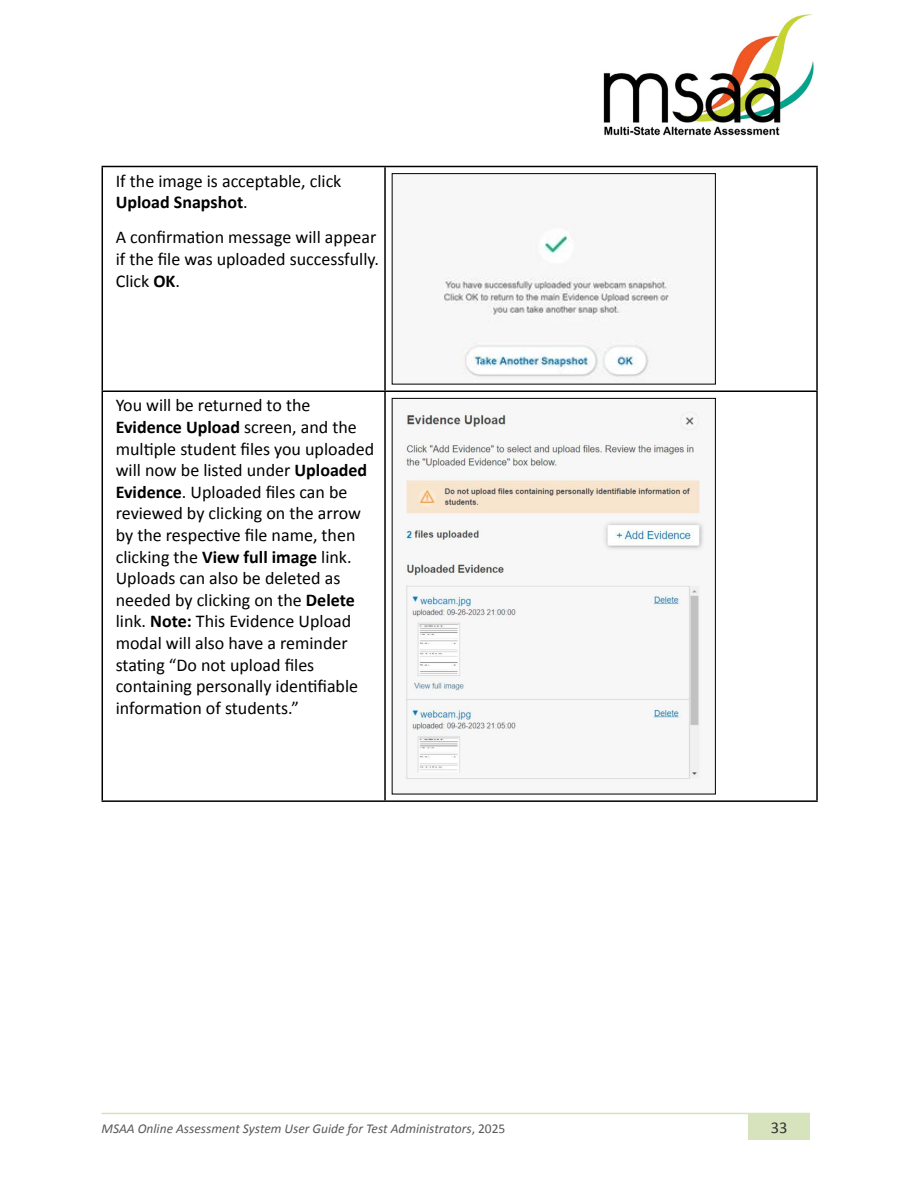
<style>
.page{position:relative;width:918px;height:1188px;background:#fff}
.page>*{position:absolute;margin:0;border:0;box-sizing:border-box;transform-origin:0 0}
.Table_Text{font:18px/21.6px "Calibri";color:#000}
.t1{font:16.5px "Calibri";color:#333}
.t2{font:italic 13.5px "Calibri";color:#58595b}
.s1{font-weight:700}
.s2{font-style:normal}
</style>
<div class="page">
<div style="left:748px;top:1113px;width:62px;height:27px;background:#d6e3bc"></div>
<hr style="left:102px;top:1113px;width:708px;height:1px;background:#d6e3bc">
<img style="left:603px;top:13px;width:211px;height:123px">
<hr style="left:102px;top:166px;width:283px;height:1px;background:#000">
<hr style="left:102px;top:167px;width:1px;height:223px;background:#000">
<hr style="left:385px;top:166px;width:433px;height:1px;background:#000">
<hr style="left:384px;top:167px;width:2px;height:223px;background:#000">
<hr style="left:816px;top:167px;width:2px;height:223px;background:#000">
<hr style="left:102px;top:390px;width:283px;height:2px;background:#000">
<hr style="left:102px;top:392px;width:1px;height:408px;background:#000">
<hr style="left:385px;top:390px;width:433px;height:2px;background:#000">
<hr style="left:384px;top:392px;width:2px;height:408px;background:#000">
<hr style="left:816px;top:392px;width:2px;height:408px;background:#000">
<hr style="left:102px;top:800px;width:283px;height:2px;background:#000">
<hr style="left:385px;top:800px;width:433px;height:2px;background:#000">
<img style="left:444px;top:225px;width:226px;height:156px">
<div style="left:392px;top:173px;width:324px;height:211px;border:1px solid #000"></div>
<img style="left:404px;top:411px;width:300px;height:369px">
<div style="left:392px;top:398px;width:324px;height:396px;border:1px solid #000"></div>
<p class="Table_Text" style="left:116px;top:170px;width:227px">If the image is acceptable, click<br><span class="s1">Upload Snapshot</span>.</p>
<p class="Table_Text" style="left:116px;top:227px;width:265px">A confirmation message will appear if the file was uploaded successfully.<br>Click <span class="s1">OK</span>.</p>
<p class="Table_Text" style="left:116px;top:395px;width:260px">You will be returned to the<br><span class="s1">Evidence Upload</span> screen, and the multiple student files you uploaded will now be listed under <span class="s1">Uploaded<br>Evidence</span>. Uploaded files can be reviewed by clicking on the arrow by the respective file name, then clicking the <span class="s1">View full image</span> link.<br>Uploads can also be deleted as needed by clicking on the <span class="s1">Delete </span>link. <span class="s1">Note:</span> This Evidence Upload modal will also have a reminder stating “Do not upload files containing personally identifiable information of students.”</p>
<p class="t2" style="left:102px;top:1120px;width:405px">MSAA Online Assessment System User Guide for Test Administrators<span class="s2">, 2025</span></p>
<p class="t1" style="left:771px;top:1117px;width:18px">33</p>
</div>
